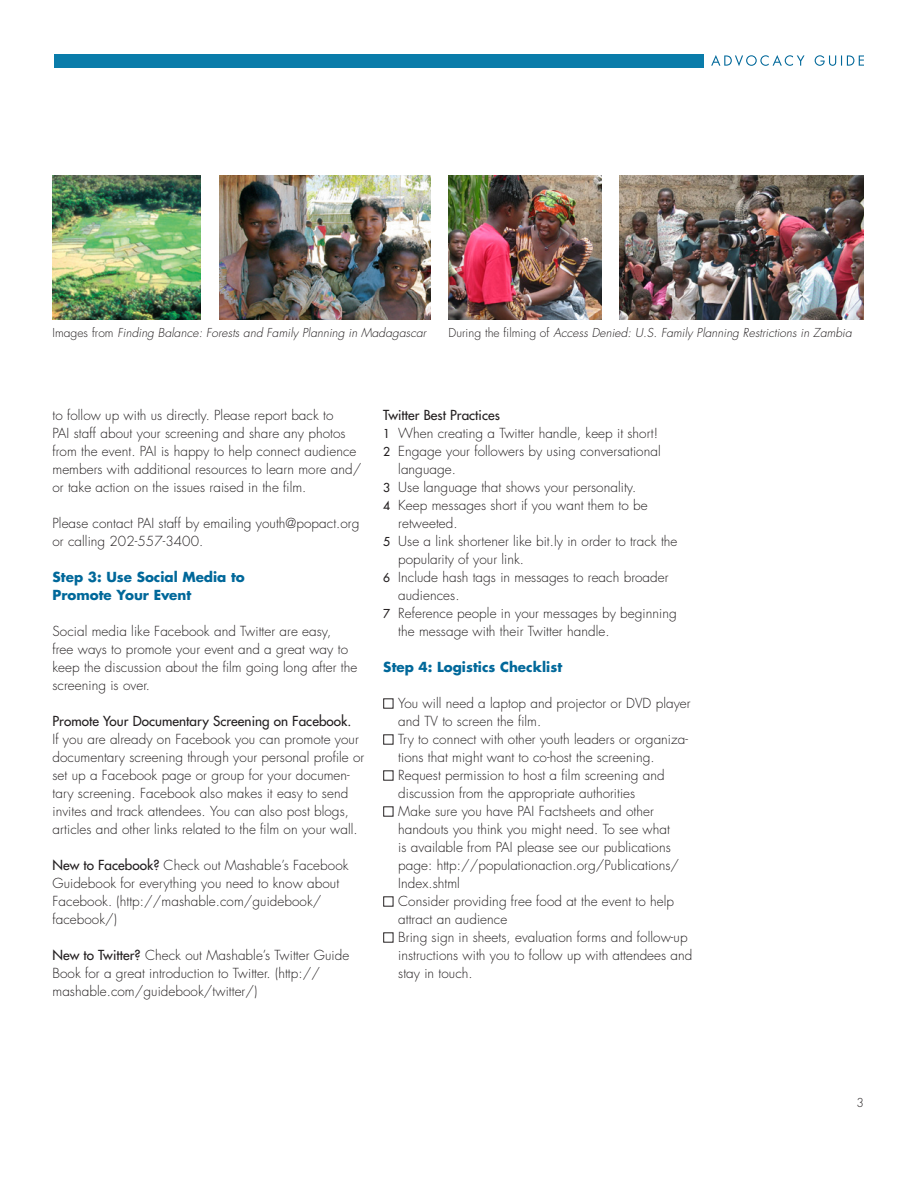
<style>
.page{position:relative;width:918px;height:1188px;background:#fff}
.page>*{position:absolute;margin:0;border:0;box-sizing:border-box;transform-origin:0 0}
.Check_Box_LIST{font:300 13.5px/18px "Futura";letter-spacing:.005em;color:#231f20}
.number_list{font:300 13.5px/18px "Futura";letter-spacing:.005em;color:#231f20}
.HeadersTop_Level{font:700 13.5px/18px "Futura";color:#00689a}
.t1{font:13.5px "Futura";letter-spacing:.005em;color:#231f20}
.photo_caption{font:italic 300 12px "Futura";letter-spacing:.005em;color:#231f20}
.t2{font:300 12px "Futura";color:#231f20}
.s1{font-style:normal}
.s2{font-weight:400}
.s3{font-weight:400;font-size:12px}
</style>
<div class="page">
<div style="left:54px;top:54px;width:649px;height:13px;background:#0a7caa"></div>
<svg style="left:711px;top:55px;width:153px;height:11px"></svg>
<img style="left:52px;top:175px;width:149px;height:144px">
<img style="left:449px;top:175px;width:152px;height:144px">
<img style="left:619px;top:175px;width:245px;height:144px">
<img style="left:219px;top:175px;width:212px;height:144px">
<p class="photo_caption" style="left:52px;top:325px;width:375px"><span class="s1">Images from</span> Finding Balance: Forests and Family Planning in Madagascar</p>
<p class="photo_caption" style="left:449px;top:325px;width:405px"><span class="s1">During the filming of</span> Access Denied: U.S. Family Planning Restrictions in Zambia</p>
<p class="Check_Box_LIST" style="left:52px;top:406px;width:310px">to follow up with us directly. Please report back to<br>PAI staff about your screening and share any photos from the event. PAI is happy to help connect audience members with additional resources to learn more and/ or take action on the issues raised in the film.</p>
<p class="Check_Box_LIST" style="left:52px;top:514px;width:308px">Please contact PAI staff by emailing youth@popact.org or calling 202-557-3400.</p>
<p class="HeadersTop_Level" style="left:52px;top:567px;width:194px">Step 3: Use Social Media to<br>Promote Your Event</p>
<p class="Check_Box_LIST" style="left:52px;top:622px;width:306px">Social media like Facebook and Twitter are easy,<br>free ways to promote your event and a great way to keep the discussion about the film going long after the screening is over.</p>
<p class="Check_Box_LIST" style="left:52px;top:712px;width:313px"><span class="s2">Promote Your Documentary Screening on Facebook.<br></span>If you are already on Facebook you can promote your documentary screening through your personal profile or set up a Facebook page or group for your documen&shy;tary screening. Facebook also makes it easy to send invites and track attendees. You can also post blogs, articles and other links related to the film on your wall.</p>
<p class="Check_Box_LIST" style="left:52px;top:856px;width:298px"><span class="s2">New to Facebook?</span> Check out Mashable’s Facebook Guidebook for everything you need to know about Facebook. (http://mashable.com/guidebook/ facebook/)</p>
<p class="Check_Box_LIST" style="left:52px;top:946px;width:298px"><span class="s2">New to Twitter?</span> Check out Mashable’s Twitter Guide<br>Book for a great introduction to Twitter. (http:// mashable.com/guidebook/twitter/)</p>
<p class="t1" style="left:383px;top:406px;width:118px">Twitter Best Practices</p>
<p class="number_list" style="left:383px;top:424px;width:276px"><span class="s3">1</span> When creating a Twitter handle, keep it short!</p>
<p class="number_list" style="left:398px;top:442px;width:264px;text-indent:-15px"><span class="s3">2</span> Engage your followers by using conversational language.</p>
<p class="number_list" style="left:383px;top:478px;width:255px"><span class="s3">3</span> Use language that shows your personality.</p>
<p class="number_list" style="left:398px;top:496px;width:251px;text-indent:-15px"><span class="s3">4</span> Keep messages short if you want them to be retweeted.</p>
<p class="number_list" style="left:398px;top:532px;width:281px;text-indent:-15px"><span class="s3">5</span> Use a link shortener like bit.ly in order to track the popularity of your link.</p>
<p class="number_list" style="left:398px;top:568px;width:272px;text-indent:-15px"><span class="s3">6</span> Include hash tags in messages to reach broader audiences.</p>
<p class="number_list" style="left:398px;top:604px;width:280px;text-indent:-15px"><span class="s3">7</span> Reference people in your messages by beginning the message with their Twitter handle.</p>
<p class="HeadersTop_Level" style="left:383px;top:658px;width:181px">Step 4: Logistics Checklist</p>
<p class="Check_Box_LIST" style="left:398px;top:694px;width:294px">You will need a laptop and projector or DVD player and TV to screen the film.</p>
<p class="Check_Box_LIST" style="left:398px;top:730px;width:291px">Try to connect with other youth leaders or organiza&shy;tions that might want to co-host the screening.</p>
<p class="Check_Box_LIST" style="left:398px;top:766px;width:268px">Request permission to host a film screening and discussion from the appropriate authorities</p>
<p class="Check_Box_LIST" style="left:398px;top:802px;width:282px">Make sure you have PAI Factsheets and other handouts you think you might need. To see what is available from PAI please see our publications page: http://populationaction.org/Publications/ Index.shtml</p>
<p class="Check_Box_LIST" style="left:398px;top:892px;width:277px">Consider providing free food at the event to help attract an audience</p>
<p class="Check_Box_LIST" style="left:398px;top:928px;width:296px">Bring sign in sheets, evaluation forms and follow-up instructions with you to follow up with attendees and stay in touch.</p>
<p class="t2" style="left:857px;top:1095px;width:9px">3</p>
</div>
